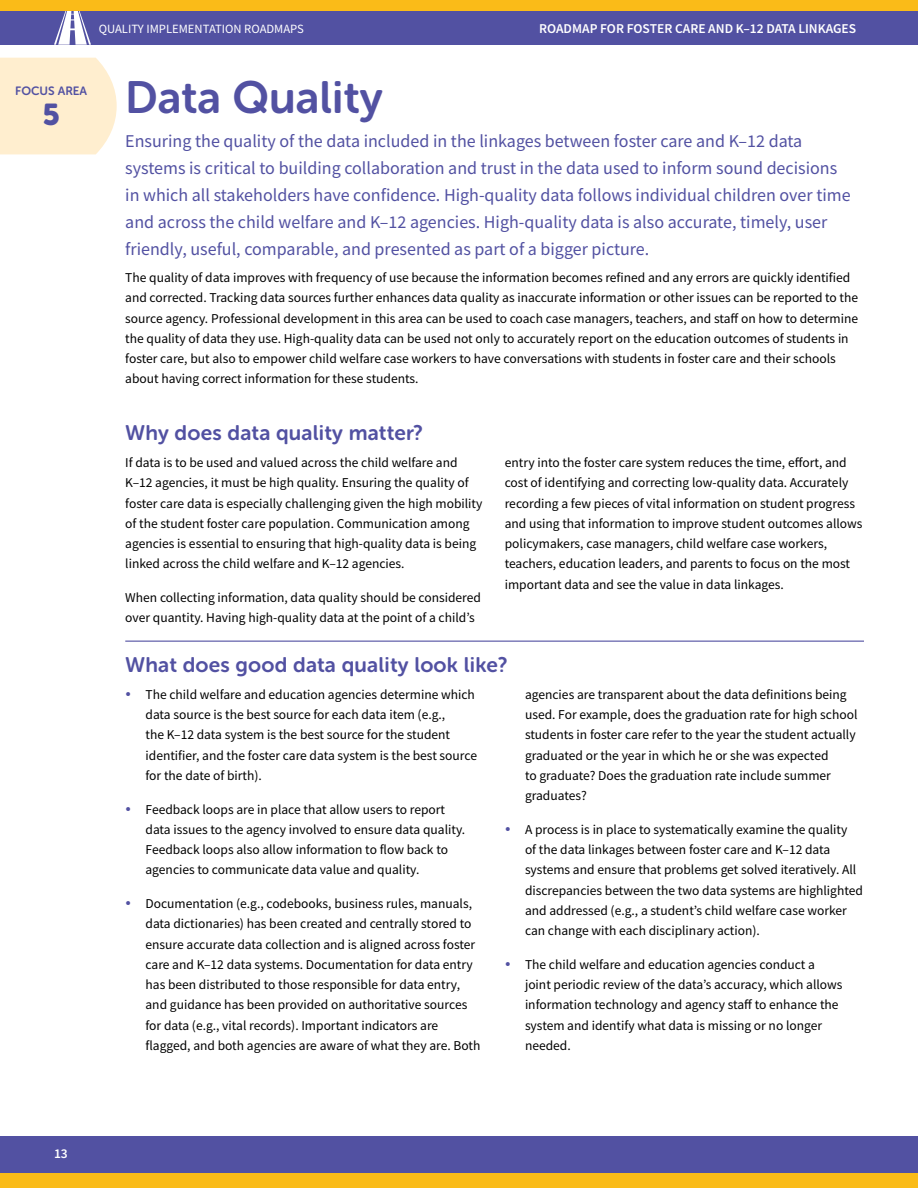
<style>
.page{position:relative;width:918px;height:1188px;background:#fff}
.page>*{position:absolute;margin:0;border:0;box-sizing:border-box;transform-origin:0 0}
.t1{font:45px "Museo Sans Rounded 700";color:#5251a2}
.t2{font:30px "Museo Sans Rounded 900";color:#5251a2}
.t3{font:21px "Museo Sans Rounded 700";letter-spacing:.01em;color:#5251a2}
.t4{font:18px/27px "Source Sans Pro";color:#5251a2}
.t5{font:13.5px/20.2px "Source Sans Pro";color:#000}
.t6{font:600 13.5px "Source Sans Pro";color:#fff}
.t7{font:12.6px "Source Sans Pro";color:#fff}
.t8{font:12px "Museo Sans Rounded 700";color:#5251a2}
</style>
<div class="page">
<div style="left:0;top:0;width:918px;height:45px;background:#5251a2"></div>
<svg style="left:54px;top:11px;width:37px;height:34px"></svg>
<div style="left:0;top:0;width:918px;height:11px;background:#fabb18"></div>
<div style="left:0;top:1137px;width:918px;height:47px;background:#5251a2"></div>
<div style="left:0;top:1174px;width:918px;height:14px;background:#fabb18"></div>
<div style="left:0;top:58px;width:117px;height:96px;background:#ffeecf"></div>
<hr style="left:125px;top:641px;width:739px;height:1px;background:#5251a2">
<p class="t7" style="left:99px;top:21px;width:207px">QUALITY IMPLEMENTATION ROADMAPS</p>
<p class="t6" style="left:539px;top:20px;width:319px">ROADMAP FOR FOSTER CARE AND K–12 DATA LINKAGES</p>
<p class="t8" style="left:15px;top:85px;width:73px">FOCUS AREA</p>
<h2 class="t2" style="left:43px;top:98px;width:19px">5</h2>
<h1 class="t1" style="left:125px;top:73px;width:259px">Data Quality</h1>
<p class="t4" style="left:125px;top:128px;width:727px">Ensuring the quality of the data included in the linkages between foster care and K–12 data systems is critical to building collaboration and trust in the data used to inform sound decisions in which all stakeholders have confidence. High-quality data follows individual children over time and across the child welfare and K–12 agencies. High-quality data is also accurate, timely, user friendly, useful, comparable, and presented as part of a bigger picture.</p>
<p class="t5" style="left:125px;top:267px;width:734px">The quality of data improves with frequency of use because the information becomes refined and any errors are quickly identified and corrected. Tracking data sources further enhances data quality as inaccurate information or other issues can be reported to the source agency. Professional development in this area can be used to coach case managers, teachers, and staff on how to determine the quality of data they use. High-quality data can be used not only to accurately report on the education outcomes of students in foster care, but also to empower child welfare case workers to have conversations with students in foster care and their schools about having correct information for these students.</p>
<h3 class="t3" style="left:125px;top:421px;width:299px">Why does data quality matter?</h3>
<p class="t5" style="left:125px;top:453px;width:359px">If data is to be used and valued across the child welfare and K–12 agencies, it must be high quality. Ensuring the quality of foster care data is especially challenging given the high mobility of the student foster care population. Communication among agencies is essential to ensuring that high-quality data is being linked across the child welfare and K–12 agencies.</p>
<p class="t5" style="left:125px;top:588px;width:357px">When collecting information, data quality should be considered over quantity. Having high-quality data at the point of a child’s</p>
<p class="t5" style="left:505px;top:453px;width:359px">entry into the foster care system reduces the time, effort, and cost of identifying and correcting low-quality data. Accurately recording a few pieces of vital information on student progress and using that information to improve student outcomes allows policymakers, case managers, child welfare case workers, teachers, education leaders, and parents to focus on the most important data and see the value in data linkages.</p>
<h3 class="t3" style="left:125px;top:653px;width:384px">What does good data quality look like?</h3>
<p class="t5" style="left:146px;top:684px;width:333px">The child welfare and education agencies determine which data source is the best source for each data item (e.g.,<br>the K–12 data system is the best source for the student identifier, and the foster care data system is the best source for the date of birth).</p>
<p class="t5" style="left:146px;top:799px;width:321px">Feedback loops are in place that allow users to report data issues to the agency involved to ensure data quality.<br>Feedback loops also allow information to flow back to agencies to communicate data value and quality.</p>
<p class="t5" style="left:146px;top:894px;width:336px">Documentation (e.g., codebooks, business rules, manuals, data dictionaries) has been created and centrally stored to ensure accurate data collection and is aligned across foster care and K–12 data systems. Documentation for data entry has been distributed to those responsible for data entry, and guidance has been provided on authoritative sources for data (e.g., vital records). Important indicators are flagged, and both agencies are aware of what they are. Both</p>
<p class="t5" style="left:525px;top:684px;width:334px">agencies are transparent about the data definitions being used. For example, does the graduation rate for high school students in foster care refer to the year the student actually graduated or the year in which he or she was expected<br>to graduate? Does the graduation rate include summer graduates?</p>
<p class="t5" style="left:525px;top:819px;width:340px">A process is in place to systematically examine the quality<br>of the data linkages between foster care and K–12 data systems and ensure that problems get solved iteratively. All discrepancies between the two data systems are highlighted and addressed (e.g., a student’s child welfare case worker can change with each disciplinary action).</p>
<p class="t5" style="left:525px;top:954px;width:319px">The child welfare and education agencies conduct a joint periodic review of the data’s accuracy, which allows information technology and agency staff to enhance the system and identify what data is missing or no longer needed.</p>
<p class="t6" style="left:54px;top:1145px;width:15px">13</p>
</div>
